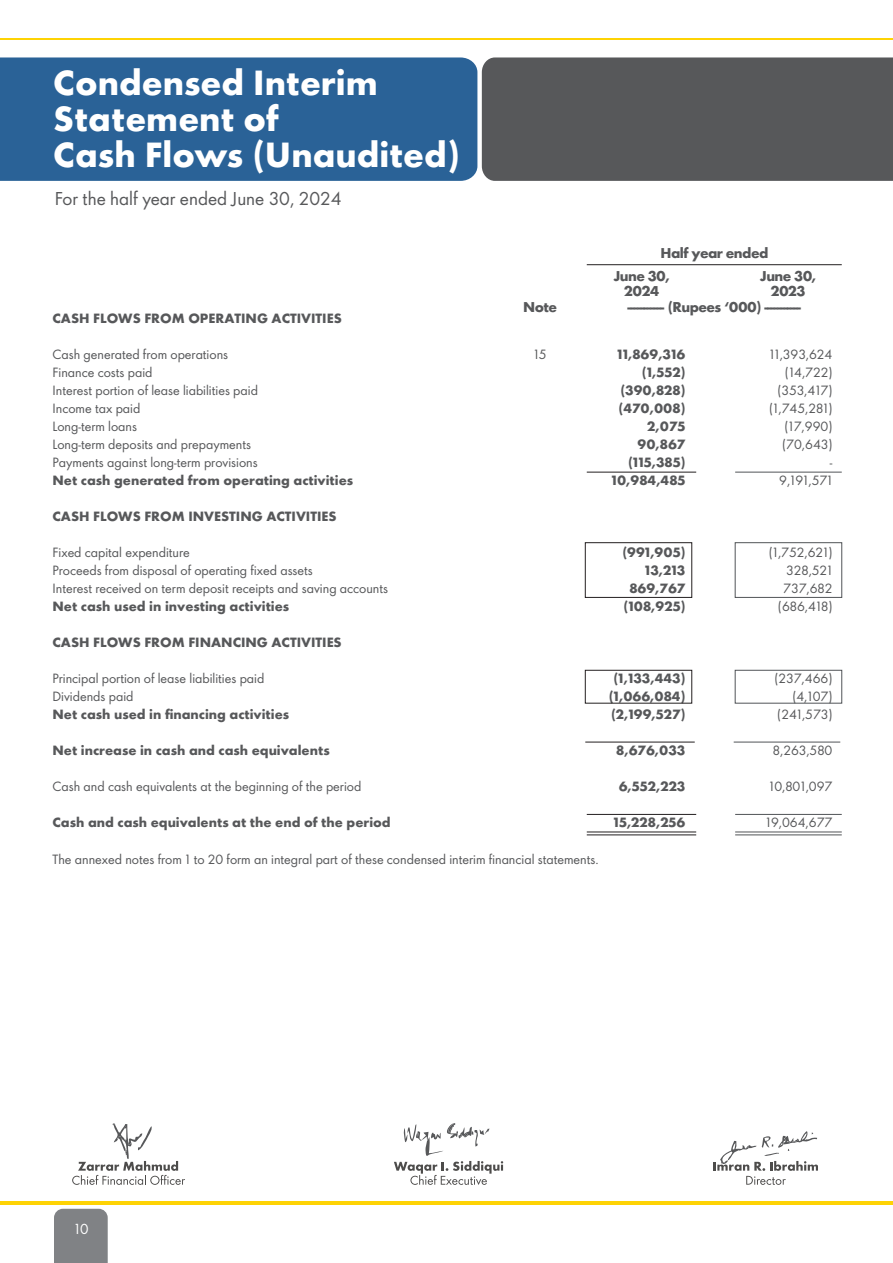
<style>
.page{position:relative;width:893px;height:1263px;background:#fff}
.page>*{position:absolute;margin:0;border:0;box-sizing:border-box;transform-origin:0 0}
.t1{font:700 32.4px/36px "Shell";color:#fff}
.t2{font:17.25px "Shell";color:#57585a}
.t3{font:13.5px "Shell";color:#fff}
.t4{font:700 13.2px/15.8px "Shell";letter-spacing:-.04em;color:#57585a;text-align:center}
.t5{font:12.45px/18px "Shell";color:#57585a}
.t6{font:700 12.45px/18px "Shell";color:#57585a;text-align:right}
</style>
<div class="page">
<div style="left:54px;top:1209px;width:54px;height:54px;background:#808285"></div>
<hr style="left:0;top:38px;width:893px;height:2px;background:#fed304">
<hr style="left:0;top:1201px;width:893px;height:3px;background:#fed304">
<svg style="left:72px;top:1123px;width:113px;height:62px"></svg>
<svg style="left:394px;top:1123px;width:109px;height:62px"></svg>
<svg style="left:713px;top:1131px;width:105px;height:54px"></svg>
<div style="left:0;top:57px;width:477px;height:124px;background:#2a6297"></div>
<div style="left:482px;top:57px;width:411px;height:124px;background:#57585a"></div>
<div style="left:585px;top:542px;width:107px;height:56px;border:1px solid #231f20"></div>
<div style="left:735px;top:542px;width:107px;height:56px;border:1px solid #515457"></div>
<div style="left:585px;top:670px;width:107px;height:33px;border:1px solid #231f20"></div>
<div style="left:735px;top:670px;width:107px;height:33px;border:1px solid #515457"></div>
<hr style="left:587px;top:472px;width:109px;height:1px;background:#231f20">
<hr style="left:735px;top:472px;width:107px;height:1px;background:#515457">
<hr style="left:587px;top:264px;width:255px;height:1px;background:#231f20">
<hr style="left:585px;top:742px;width:110px;height:1px;background:#231f20">
<hr style="left:734px;top:742px;width:106px;height:1px;background:#515457">
<hr style="left:587px;top:814px;width:109px;height:1px;background:#231f20">
<hr style="left:587px;top:831px;width:109px;height:1px;background:#231f20">
<hr style="left:587px;top:834px;width:109px;height:1px;background:#231f20">
<hr style="left:735px;top:814px;width:107px;height:1px;background:#515457">
<hr style="left:735px;top:831px;width:107px;height:1px;background:#515457">
<hr style="left:735px;top:834px;width:107px;height:1px;background:#515457">
<h1 class="t1" style="left:53px;top:62px;width:408px">Condensed Interim<br>Statement of<br>Cash Flows (Unaudited)</h1>
<h2 class="t2" style="left:55px;top:185px;width:288px">For the half year ended June 30, 2024</h2>
<p class="t6" style="left:53px;top:308px;width:291px">CASH FLOWS FROM OPERATING ACTIVITIES</p>
<p class="t5" style="left:53px;top:344px;width:207px">Cash generated from operations<br>Finance costs paid<br>Interest portion of lease liabilities paid<br>Income tax paid<br>Long-term loans<br>Long-term deposits and prepayments<br>Payments against long-term provisions</p>
<p class="t6" style="left:53px;top:470px;width:302px">Net cash generated from operating activities</p>
<p class="t6" style="left:53px;top:506px;width:286px">CASH FLOWS FROM INVESTING ACTIVITIES</p>
<p class="t5" style="left:53px;top:542px;width:337px">Fixed capital expenditure<br>Proceeds from disposal of operating fixed assets<br>Interest received on term deposit receipts and saving accounts</p>
<p class="t6" style="left:53px;top:596px;width:238px">Net cash used in investing activities</p>
<p class="t6" style="left:53px;top:632px;width:291px">CASH FLOWS FROM FINANCING ACTIVITIES</p>
<p class="t5" style="left:53px;top:668px;width:213px">Principal portion of lease liabilities paid<br>Dividends paid</p>
<p class="t6" style="left:53px;top:704px;width:238px">Net cash used in financing activities</p>
<p class="t6" style="left:53px;top:740px;width:279px">Net increase in cash and cash equivalents</p>
<p class="t5" style="left:53px;top:776px;width:310px">Cash and cash equivalents at the beginning of the period</p>
<p class="t6" style="left:53px;top:812px;width:340px">Cash and cash equivalents at the end of the period</p>
<p class="t4" style="left:760px;top:240px;width:58px;line-height:22.8px;text-align:left;text-indent:-99px">Half year ended<br>June 30,</p>
<p class="t4" style="left:771px;top:282px;width:36px">2023</p>
<p class="t4" style="left:613px;top:266px;width:58px">June 30,<br>2024</p>
<p class="t4" style="left:523px;top:298px;width:36px">Note</p>
<p class="t4" style="left:627px;top:298px;width:175px">----------- (Rupees ‘000) -----------</p>
<p class="t5" style="left:534px;top:345px;width:14px">15</p>
<p class="t6" style="left:612px;top:344px;width:75px">11,869,316 (1,552) (390,828) (470,008)<br>2,075<br>90,867 (115,385)<br>10,984,485</p>
<p class="t6" style="left:622px;top:542px;width:65px">(991,905)<br>13,213<br>869,767 (108,925)</p>
<p class="t6" style="left:609px;top:668px;width:78px;text-align:center">(1,133,443) (1,066,084) (2,199,527)</p>
<p class="t6" style="left:616px;top:740px;width:71px">8,676,033</p>
<p class="t6" style="left:619px;top:776px;width:68px">6,552,223</p>
<p class="t6" style="left:614px;top:812px;width:73px">15,228,256</p>
<p class="t5" style="left:769px;top:344px;width:65px;text-align:right">11,393,624 (14,722) (353,417) (1,745,281) (17,990) (70,643)<br>-<br>9,191,571</p>
<p class="t5" style="left:769px;top:542px;width:65px;text-align:right">(1,752,621)<br>328,521<br>737,682 (686,418)</p>
<p class="t5" style="left:774px;top:668px;width:59px;text-align:right">(237,466) (4,107) (241,573)</p>
<p class="t5" style="left:773px;top:740px;width:61px">8,263,580</p>
<p class="t5" style="left:769px;top:776px;width:65px">10,801,097</p>
<p class="t5" style="left:766px;top:812px;width:68px">19,064,677</p>
<p class="t5" style="left:53px;top:849px;width:548px">The annexed notes from 1 to 20 form an integral part of these condensed interim financial statements.</p>
<p class="t3" style="left:75px;top:1218px;width:15px">10</p>
</div>
